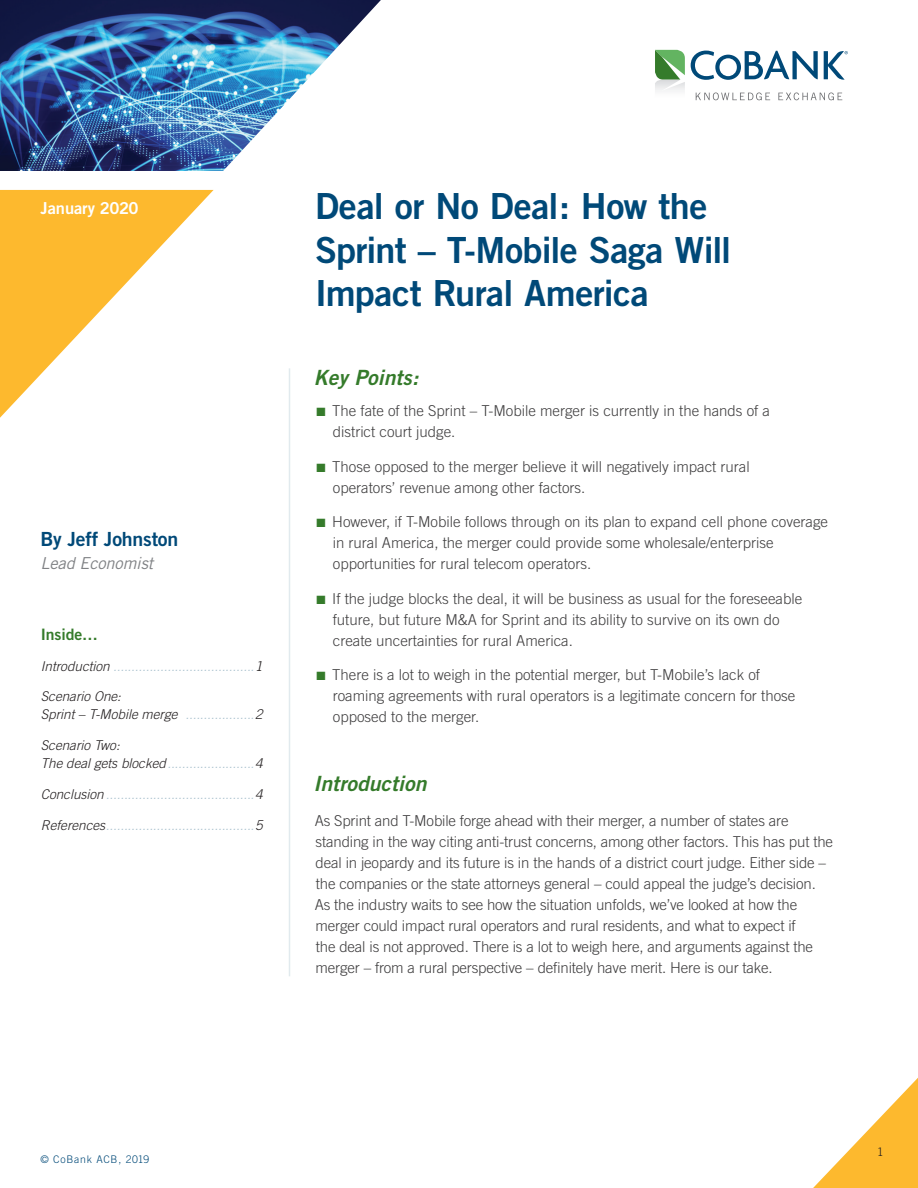
<style>
.page{position:relative;width:918px;height:1188px;background:#fff}
.page>*{position:absolute;margin:0;border:0;box-sizing:border-box;transform-origin:0 0}
.t1{font:36px/43.5px "Trade Gothic Bold Two";letter-spacing:-.015em;color:#004978}
.t2{font:italic 21px "Trade Gothic Bold Two";letter-spacing:.005em;color:#357b2b}
.t3{font:19.5px "Trade Gothic Bold Two";letter-spacing:-.01em;color:#004978}
.t4{font:italic 16.5px "Trade Gothic";letter-spacing:-.01em;color:#808285}
.t5{font:16.5px "Trade Gothic Bold Two";letter-spacing:-.005em;color:#fff}
.t6{font:15.75px "Trade Gothic Bold Two";letter-spacing:-.005em;color:#357b2b}
.t7{font:300 15px/21px "Trade Gothic";color:#3e3d3e}
.t8{font:italic 300 13.5px "Trade Gothic";color:#acc3cf}
.t9{font:italic 300 13.5px/18px "Trade Gothic";color:#231f20}
.t10{font:300 11.7px "Trade Gothic";color:#231f20}
.t11{font:300 10.5px "Trade Gothic";letter-spacing:.07em;color:#004978}
.s1{color:#231f20}
.s2{color:#acc3cf}
.s3{color:#357b2b}
</style>
<div class="page">
<img style="left:0;top:0;width:381px;height:171px">
<svg style="left:655px;top:50px;width:30px;height:41px"></svg>
<svg style="left:696px;top:93px;width:74px;height:7px"></svg>
<svg style="left:778px;top:93px;width:64px;height:7px"></svg>
<svg style="left:691px;top:51px;width:157px;height:29px"></svg>
<hr style="left:289px;top:368px;width:1px;height:608px;background:#c4d6de">
<svg style="left:0;top:190px;width:214px;height:228px"></svg>
<svg style="left:813px;top:1078px;width:105px;height:110px"></svg>
<p class="t5" style="left:40px;top:198px;width:100px">January 2020</p>
<h1 class="t1" style="left:315px;top:184px;width:418px">Deal or No Deal: How the<br>Sprint – T-Mobile Saga Will<br>Impact Rural America</h1>
<h3 class="t3" style="left:40px;top:527px;width:139px">By Jeff Johnston</h3>
<p class="t4" style="left:40px;top:553px;width:114px">Lead Economist</p>
<p class="t6" style="left:41px;top:624px;width:59px">Inside…</p>
<p class="t8" style="left:41px;top:658px;width:223px"><span class="s1">Introduction</span> .......................................<span class="s1">1</span></p>
<p class="t9" style="left:41px;top:688px;width:223px">Scenario One:<br>Sprint – T-Mobile merge <span class="s2">...................</span>2</p>
<p class="t9" style="left:41px;top:736px;width:223px">Scenario Two:<br>The deal gets blocked<span class="s2">........................</span>4</p>
<p class="t8" style="left:41px;top:787px;width:223px"><span class="s1">Conclusion</span> .........................................<span class="s1">4</span></p>
<p class="t8" style="left:41px;top:818px;width:223px"><span class="s1">References</span>.........................................<span class="s1">5</span></p>
<h2 class="t2" style="left:314px;top:364px;width:106px">Key Points:</h2>
<p class="t7" style="left:333px;top:400px;width:439px;text-indent:-16px"><span class="s3">■</span> The fate of the Sprint – T-Mobile merger is currently in the hands of a district court judge.</p>
<p class="t7" style="left:333px;top:456px;width:418px;text-indent:-16px"><span class="s3">■</span> Those opposed to the merger believe it will negatively impact rural operators’ revenue among other factors.</p>
<p class="t7" style="left:333px;top:511px;width:497px;text-indent:-16px"><span class="s3">■</span> However, if T-Mobile follows through on its plan to expand cell phone coverage in rural America, the merger could provide some wholesale/enterprise opportunities for rural telecom operators.</p>
<p class="t7" style="left:333px;top:588px;width:471px;text-indent:-16px"><span class="s3">■</span> If the judge blocks the deal, it will be business as usual for the foreseeable future, but future M&amp;A for Sprint and its ability to survive on its own do create uncertainties for rural America.</p>
<p class="t7" style="left:333px;top:664px;width:464px;text-indent:-16px"><span class="s3">■</span> There is a lot to weigh in the potential merger, but T-Mobile’s lack of roaming agreements with rural operators is a legitimate concern for those opposed to the merger.</p>
<h2 class="t2" style="left:313px;top:771px;width:115px">Introduction</h2>
<p class="t7" style="left:315px;top:810px;width:520px">As Sprint and T-Mobile forge ahead with their merger, a number of states are standing in the way citing anti-trust concerns, among other factors. This has put the deal in jeopardy and its future is in the hands of a district court judge. Either side – the companies or the state attorneys general – could appeal the judge’s decision.<br>As the industry waits to see how the situation unfolds, we’ve looked at how the merger could impact rural operators and rural residents, and what to expect if<br>the deal is not approved. There is a lot to weigh here, and arguments against the merger – from a rural perspective – definitely have merit. Here is our take.</p>
<p class="t11" style="left:40px;top:1153px;width:110px">© CoBank ACB, 2019</p>
<p class="t10" style="left:877px;top:1145px;width:8px">1</p>
</div>
